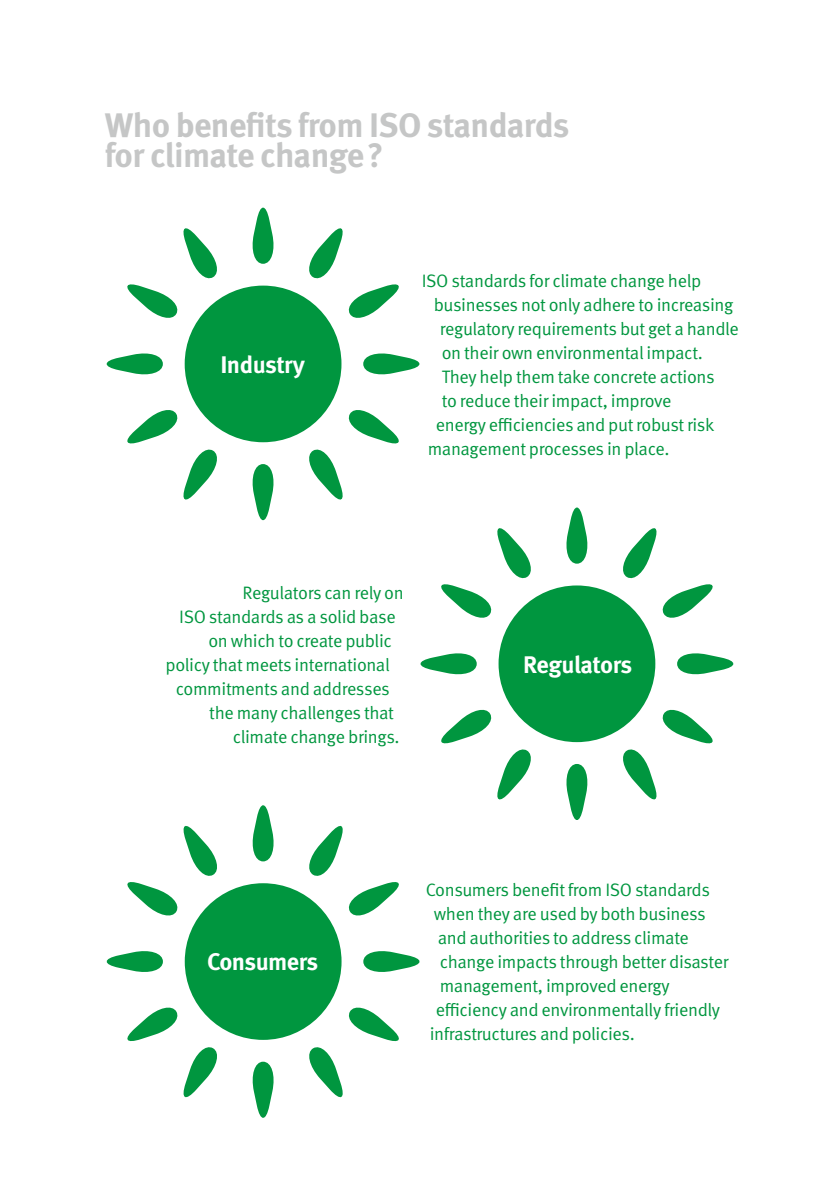
<style>
.page{position:relative;width:840px;height:1191px;background:#fff}
.page>*{position:absolute;margin:0;border:0;box-sizing:border-box;transform-origin:0 0}
.t1{font:700 34px/30px "Meta Pro";letter-spacing:-.02em;color:#c5c6c6}
.t2{font:700 24px "Meta Pro";letter-spacing:-.025em;color:#fff}
.t3{font:18px "Meta Pro Norm";letter-spacing:-.02em;color:#00963f}
</style>
<div class="page">
<svg style="left:106px;top:207px;width:314px;height:314px"></svg>
<div style="left:184px;top:286px;width:157px;height:156px;background:#00963f;border-radius:50%"></div>
<svg style="left:416px;top:503px;width:318px;height:317px"></svg>
<div style="left:498px;top:585px;width:157px;height:157px;background:#00963f;border-radius:50%"></div>
<svg style="left:106px;top:801px;width:317px;height:317px"></svg>
<div style="left:185px;top:883px;width:156px;height:156px;background:#00963f;border-radius:50%"></div>
<h1 class="t1" style="left:105px;top:108px;width:466px">Who benefits from ISO standards for climate change?</h1>
<h2 class="t2" style="left:220px;top:346px;width:86px">Industry</h2>
<p class="t3" style="left:421px;top:267px;width:281px">ISO standards for climate change help</p>
<p class="t3" style="left:433px;top:291px;width:301px">businesses not only adhere to increasing</p>
<p class="t3" style="left:439px;top:315px;width:300px">regulatory requirements but get a handle</p>
<p class="t3" style="left:441px;top:339px;width:262px">on their own environmental impact.</p>
<p class="t3" style="left:441px;top:363px;width:274px">They help them take concrete actions</p>
<p class="t3" style="left:441px;top:387px;width:231px">to reduce their impact, improve</p>
<p class="t3" style="left:435px;top:411px;width:280px">energy efficiencies and put robust risk</p>
<p class="t3" style="left:427px;top:435px;width:243px">management processes in place.</p>
<p class="t3" style="left:242px;top:578px;width:163px">Regulators can rely on</p>
<p class="t3" style="left:179px;top:602px;width:218px">ISO standards as a solid base</p>
<p class="t3" style="left:208px;top:626px;width:185px">on which to create public</p>
<p class="t3" style="left:165px;top:650px;width:226px">policy that meets international</p>
<p class="t3" style="left:176px;top:674px;width:215px">commitments and addresses</p>
<p class="t3" style="left:209px;top:698px;width:186px">the many challenges that</p>
<p class="t3" style="left:232px;top:722px;width:168px">climate change brings.</p>
<h2 class="t2" style="left:523px;top:645px;width:110px">Regulators</h2>
<h2 class="t2" style="left:207px;top:943px;width:113px">Consumers</h2>
<p class="t3" style="left:425px;top:876px;width:285px">Consumers benefit from ISO standards</p>
<p class="t3" style="left:433px;top:900px;width:273px">when they are used by both business</p>
<p class="t3" style="left:437px;top:924px;width:252px">and authorities to address climate</p>
<p class="t3" style="left:439px;top:948px;width:290px">change impacts through better disaster</p>
<p class="t3" style="left:439px;top:972px;width:231px">management, improved energy</p>
<p class="t3" style="left:435px;top:996px;width:286px">efficiency and environmentally friendly</p>
<p class="t3" style="left:429px;top:1020px;width:206px">infrastructures and policies.</p>
</div>
